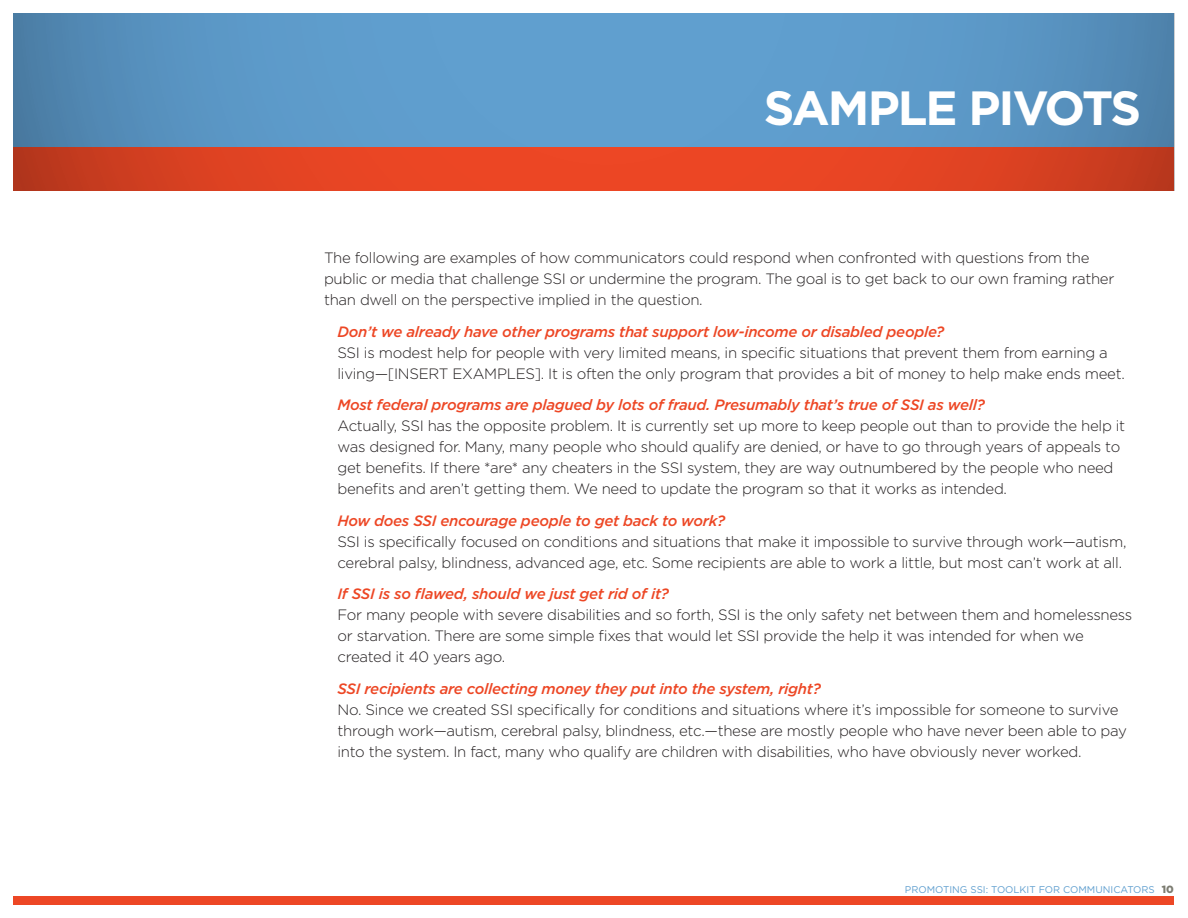
<style>
.page{position:relative;width:1188px;height:918px;background:#fff}
.page>*{position:absolute;margin:0;border:0;box-sizing:border-box;transform-origin:0 0}
.t1{font:700 48px "Gotham";letter-spacing:-.04em;color:#fff}
.SUB{font:300 15px/21px "Gotham";letter-spacing:-.02em;color:#231f20}
.t2{font:9.75px "Gotham";color:#609fcf}
.s1{font-weight:500;font-style:italic;color:#ed4725}
.s2{font-weight:900;font-size:10.5px;color:#7c7c71}
</style>
<div class="page">
<div style="left:14px;top:896px;width:1160px;height:8px;background:#ed4725"></div>
<svg style="left:14px;top:14px;width:1160px;height:177px;background:#7b829d"></svg>
<p class="t1" style="left:764px;top:80px;width:379px">SAMPLE PIVOTS</p>
<p class="SUB" style="left:324px;top:247px;width:792px">The following are examples of how communicators could respond when confronted with questions from the public or media that challenge SSI or undermine the program. The goal is to get back to our own framing rather than dwell on the perspective implied in the question.</p>
<p class="SUB" style="left:338px;top:321px;width:789px"><span class="s1">Don’t we already have other programs that support low-income or disabled people?<br></span>SSI is modest help for people with very limited means, in specific situations that prevent them from earning a living—[INSERT EXAMPLES]. It is often the only program that provides a bit of money to help make ends meet.</p>
<p class="SUB" style="left:338px;top:394px;width:789px"><span class="s1">Most federal programs are plagued by lots of fraud. Presumably that’s true of SSI as well?<br></span>Actually, SSI has the opposite problem. It is currently set up more to keep people out than to provide the help it was designed for. Many, many people who should qualify are denied, or have to go through years of appeals to get benefits. If there *are* any cheaters in the SSI system, they are way outnumbered by the people who need benefits and aren’t getting them. We need to update the program so that it works as intended.</p>
<p class="SUB" style="left:338px;top:510px;width:790px"><span class="s1">How does SSI encourage people to get back to work?<br></span>SSI is specifically focused on conditions and situations that make it impossible to survive through work—autism, cerebral palsy, blindness, advanced age, etc. Some recipients are able to work a little, but most can’t work at all.</p>
<p class="SUB" style="left:338px;top:583px;width:796px"><span class="s1">If SSI is so flawed, should we just get rid of it?<br></span>For many people with severe disabilities and so forth, SSI is the only safety net between them and homelessness or starvation. There are some simple fixes that would let SSI provide the help it was intended for when we created it 40 years ago.</p>
<p class="SUB" style="left:338px;top:678px;width:791px"><span class="s1">SSI recipients are collecting money they put into the system, right?<br></span>No. Since we created SSI specifically for conditions and situations where it’s impossible for someone to survive through work—autism, cerebral palsy, blindness, etc.—these are mostly people who have never been able to pay into the system. In fact, many who qualify are children with disabilities, who have obviously never worked.</p>
<p class="t2" style="left:905px;top:884px;width:270px">PROMOTING SSI: TOOLKIT FOR COMMUNICATORS <span class="s2">10</span></p>
</div>
